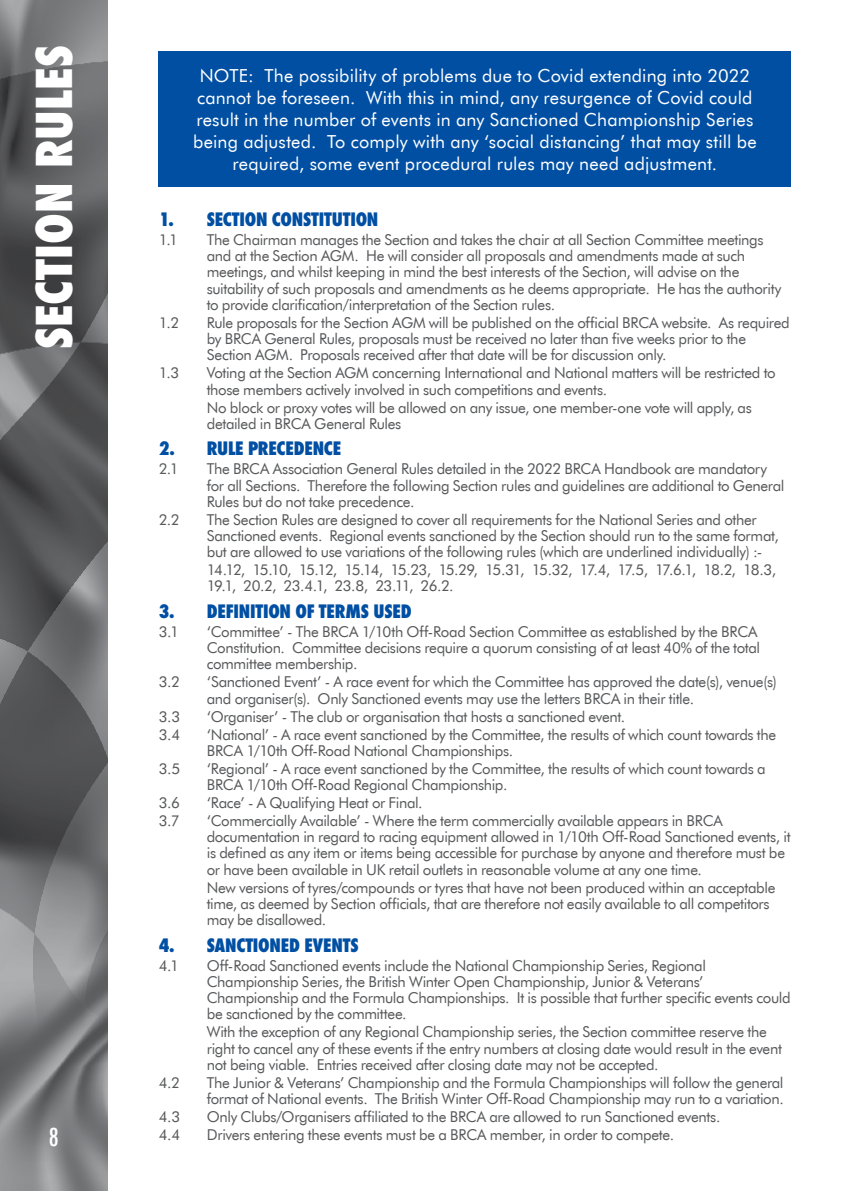
<style>
.page{position:relative;width:842px;height:1191px;background:#fff}
.page>*{position:absolute;margin:0;border:0;box-sizing:border-box;transform-origin:0 0}
.t1{font:800 condensed 48px "Futura";color:#fff}
.t2{font:500 condensed 24px "Futura";color:#fff}
.t3{font:18px/22px "Futura BT";letter-spacing:.01em;color:#fff;text-align:center}
.t4{font:800 condensed 18px "Futura";letter-spacing:-.01em;color:#004fa3}
.t5{font:15px/16.2px "Futura BT";letter-spacing:-.025em;color:#58595b}
.t6{font:15px/16.2px "Futura BT";letter-spacing:-.09em;color:#58595b}
</style>
<div class="page">
<svg style="left:0;top:0;width:108px;height:1191px;background:#67686a"></svg>
<div style="left:159px;top:51px;width:632px;height:136px;background:#004fa3"></div>
<h1 class="t1" style="left:22px;top:349px;width:305px;rotate:-90deg">SECTION RULES</h1>
<h2 class="t2" style="left:49px;top:1121px;width:11px">8</h2>
<p class="t3" style="left:193px;top:64px;width:565px">NOTE: The possibility of problems due to Covid extending into 2022 cannot be foreseen. With this in mind, any resurgence of Covid could result in the number of events in any Sanctioned Championship Series being adjusted. To comply with any ‘social distancing’ that may still be required, some event procedural rules may need adjustment.</p>
<p class="t4" style="left:159px;top:207px;width:221px">1. SECTION CONSTITUTION</p>
<p class="t5" style="left:159px;top:231px;width:21px">1.1</p>
<p class="t5" style="left:207px;top:231px;width:576px">The Chairman manages the Section and takes the chair at all Section Committee meetings and at the Section AGM. He will consider all proposals and amendments made at such meetings, and whilst keeping in mind the best interests of the Section, will advise on the suitability of such proposals and amendments as he deems appropriate. He has the authority to provide clarification/interpretation of the Section rules.</p>
<p class="t5" style="left:159px;top:314px;width:22px">1.2</p>
<p class="t5" style="left:207px;top:314px;width:584px">Rule proposals for the Section AGM will be published on the official BRCA website. As required by BRCA General Rules, proposals must be received no later than five weeks prior to the<br>Section AGM. Proposals received after that date will be for discussion only.</p>
<p class="t5" style="left:159px;top:365px;width:22px">1.3</p>
<p class="t5" style="left:207px;top:365px;width:570px">Voting at the Section AGM concerning International and National matters will be restricted to those members actively involved in such competitions and events.</p>
<p class="t5" style="left:207px;top:399px;width:547px">No block or proxy votes will be allowed on any issue, one member-one vote will apply, as detailed in BRCA General Rules</p>
<p class="t4" style="left:159px;top:436px;width:184px">2. RULE PRECEDENCE</p>
<p class="t5" style="left:159px;top:461px;width:21px">2.1</p>
<p class="t5" style="left:207px;top:461px;width:579px">The BRCA Association General Rules detailed in the 2022 BRCA Handbook are mandatory for all Sections. Therefore the following Section rules and guidelines are additional to General<br>Rules but do not take precedence.</p>
<p class="t5" style="left:159px;top:511px;width:22px">2.2</p>
<p class="t5" style="left:207px;top:511px;width:573px">The Section Rules are designed to cover all requirements for the National Series and other<br>Sanctioned events. Regional events sanctioned by the Section should run to the same format, but are allowed to use variations of the following rules (which are underlined individually) :-</p>
<p class="t6" style="left:207px;top:561px;width:571px">14.12, 15.10, 15.12, 15.14, 15.23, 15.29, 15.31, 15.32, 17.4, 17.5, 17.6.1, 18.2, 18.3,<br>19.1, 20.2, 23.4.1, 23.8, 23.11, 26.2.</p>
<p class="t4" style="left:159px;top:599px;width:254px">3. DEFINITION OF TERMS USED</p>
<p class="t5" style="left:159px;top:623px;width:22px">3.1</p>
<p class="t5" style="left:207px;top:623px;width:555px">‘Committee’ - The BRCA 1/10th Off-Road Section Committee as established by the BRCA<br>Constitution. Committee decisions require a quorum consisting of at least 40% of the total committee membership.</p>
<p class="t5" style="left:159px;top:674px;width:23px">3.2</p>
<p class="t5" style="left:207px;top:674px;width:571px">‘Sanctioned Event’ - A race event for which the Committee has approved the date(s), venue(s) and organiser(s). Only Sanctioned events may use the letters BRCA in their title.</p>
<p class="t5" style="left:159px;top:708px;width:23px">3.3</p>
<p class="t5" style="left:207px;top:708px;width:420px">‘Organiser’ - The club or organisation that hosts a sanctioned event.</p>
<p class="t5" style="left:159px;top:726px;width:23px">3.4</p>
<p class="t5" style="left:207px;top:726px;width:571px">‘National’ - A race event sanctioned by the Committee, the results of which count towards the<br>BRCA 1/10th Off-Road National Championships.</p>
<p class="t5" style="left:159px;top:760px;width:23px">3.5</p>
<p class="t5" style="left:207px;top:760px;width:560px">‘Regional’ - A race event sanctioned by the Committee, the results of which count towards a<br>BRCA 1/10th Off-Road Regional Championship.</p>
<p class="t5" style="left:159px;top:794px;width:23px">3.6</p>
<p class="t5" style="left:207px;top:794px;width:217px">‘Race’ - A Qualifying Heat or Final.</p>
<p class="t5" style="left:159px;top:812px;width:23px">3.7</p>
<p class="t5" style="left:207px;top:812px;width:585px">‘Commercially Available’ - Where the term commercially available appears in BRCA documentation in regard to racing equipment allowed in 1/10th Off-Road Sanctioned events, it is defined as any item or items being accessible for purchase by anyone and therefore must be or have been available in UK retail outlets in reasonable volume at any one time.</p>
<p class="t5" style="left:207px;top:879px;width:570px">New versions of tyres/compounds or tyres that have not been produced within an acceptable time, as deemed by Section officials, that are therefore not easily available to all competitors may be disallowed.</p>
<p class="t4" style="left:159px;top:932px;width:201px">4. SANCTIONED EVENTS</p>
<p class="t5" style="left:159px;top:957px;width:22px">4.1</p>
<p class="t5" style="left:207px;top:957px;width:585px">Off-Road Sanctioned events include the National Championship Series, Regional Championship Series, the British Winter Open Championship, Junior &amp; Veterans’ Championship and the Formula Championships. It is possible that further specific events could be sanctioned by the committee.</p>
<p class="t5" style="left:207px;top:1023px;width:577px">With the exception of any Regional Championship series, the Section committee reserve the right to cancel any of these events if the entry numbers at closing date would result in the event not being viable. Entries received after closing date may not be accepted.</p>
<p class="t5" style="left:159px;top:1074px;width:23px">4.2</p>
<p class="t5" style="left:207px;top:1074px;width:578px">The Junior &amp; Veterans’ Championship and the Formula Championships will follow the general format of National events. The British Winter Off-Road Championship may run to a variation.</p>
<p class="t5" style="left:159px;top:1108px;width:23px">4.3</p>
<p class="t5" style="left:207px;top:1108px;width:515px">Only Clubs/Organisers affiliated to the BRCA are allowed to run Sanctioned events.</p>
<p class="t5" style="left:159px;top:1126px;width:23px">4.4</p>
<p class="t5" style="left:207px;top:1126px;width:469px">Drivers entering these events must be a BRCA member, in order to compete.</p>
</div>
